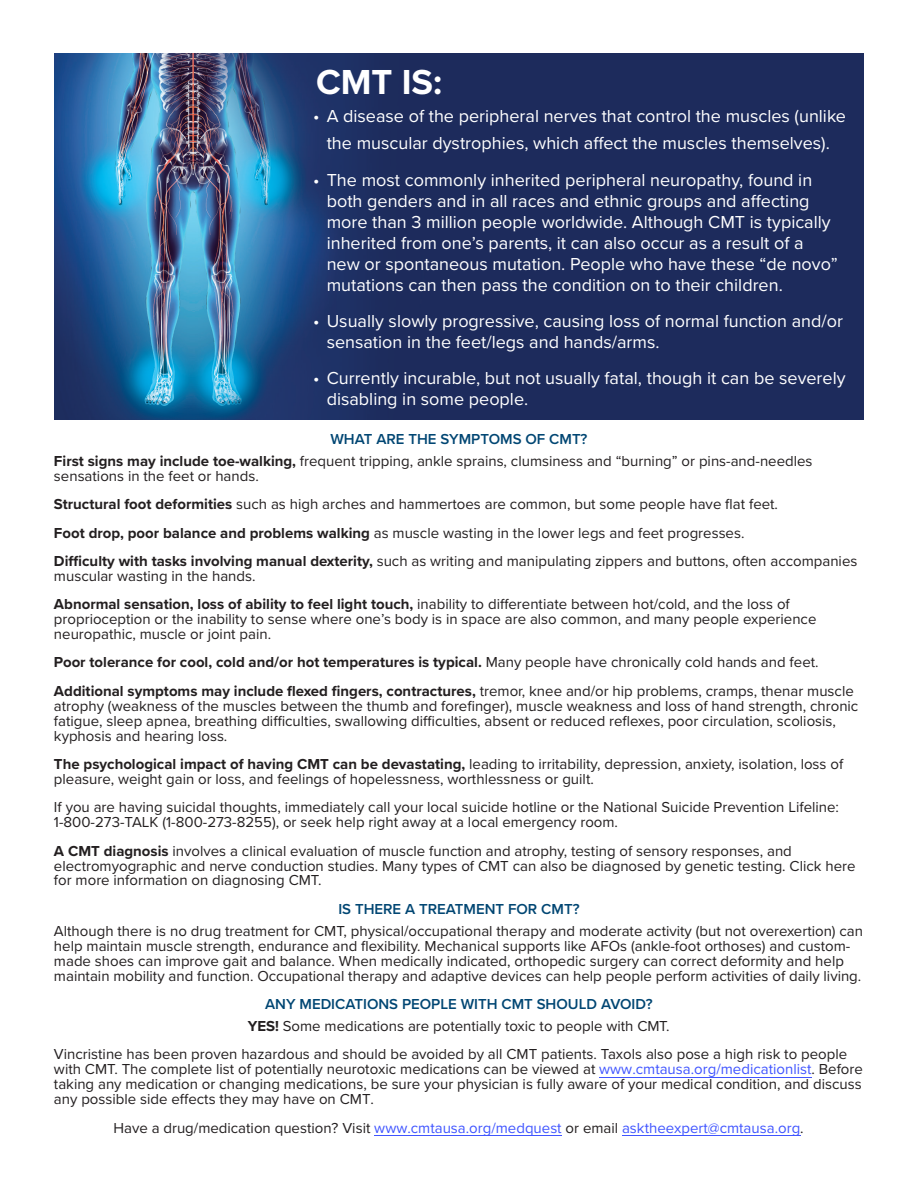
<style>
.page{position:relative;width:918px;height:1188px;background:#fff}
.page>*{position:absolute;margin:0;border:0;box-sizing:border-box;transform-origin:0 0}
.t1{font:700 36px "Proxima Nova";color:#fff}
.t2{font:18px/21px "Proxima Nova";color:#fff}
.t3{font:15px/15px "Proxima Nova";color:#231f20}
.t4{font:700 15px/28.5px "Proxima Nova";color:#231f20}
.t5{font:15px "Proxima Nova";color:#4055ff}
.t6{font:600 15px "Proxima Nova";color:#014673}
.s1{font-weight:600;color:#014673}
.s2{font-weight:700}
.s3{font-weight:400}
.s4{color:#4055ff}
.s5{color:#231f20}
</style>
<div class="page">
<img style="left:54px;top:54px;width:810px;height:365px">
<hr style="left:622px;top:1135px;width:178px;height:1px;background:#4055ff">
<hr style="left:374px;top:1135px;width:188px;height:1px;background:#4055ff">
<hr style="left:599px;top:1077px;width:212px;height:1px;background:#4055ff">
<h1 class="t1" style="left:316px;top:67px;width:128px">CMT IS:</h1>
<p class="t2" style="left:313px;top:104px;width:534px;line-height:27.3px;text-align:center">• A disease of the peripheral nerves that control the muscles (unlike the muscular dystrophies, which affect the muscles themselves).</p>
<p class="t2" style="left:327px;top:170px;width:513px;text-indent:-14px">• The most commonly inherited peripheral neuropathy, found in both genders and in all races and ethnic groups and affecting more than 3 million people worldwide. Although CMT is typically inherited from one’s parents, it can also occur as a result of a new or spontaneous mutation. People who have these “de novo” mutations can then pass the condition on to their children.</p>
<p class="t2" style="left:327px;top:311px;width:518px;text-indent:-14px">• Usually slowly progressive, causing loss of normal function and/or sensation in the feet/legs and hands/arms.</p>
<p class="t2" style="left:327px;top:368px;width:520px;text-indent:-14px">• Currently incurable, but not usually fatal, though it can be severely disabling in some people.</p>
<p class="t3" style="left:54px;top:429px;width:760px;line-height:22px;text-indent:276px"><span class="s1">WHAT ARE THE SYMPTOMS OF CMT?<br></span><span class="s2">First signs may include toe-walking,</span> frequent tripping, ankle sprains, clumsiness and “burning” or pins-and-needles</p>
<p class="t3" style="left:54px;top:462px;width:805px;line-height:28.5px">sensations in the feet or hands.<br><span class="s2">Structural foot deformities</span> such as high arches and hammertoes are common, but some people have flat feet.<br><span class="s2">Foot drop, poor balance and problems walking</span> as muscle wasting in the lower legs and feet progresses.<br><span class="s2">Difficulty with tasks involving manual dexterity,</span> such as writing and manipulating zippers and buttons, often accompanies</p>
<p class="t3" style="left:54px;top:562px;width:737px;line-height:28.5px">muscular wasting in the hands.<br><span class="s2">Abnormal sensation, loss of ability to feel light touch,</span> inability to differentiate between hot/cold, and the loss of</p>
<p class="t3" style="left:54px;top:613px;width:764px">proprioception or the inability to sense where one’s body is in space are also common, and many people experience neuropathic, muscle or joint pain.</p>
<p class="t4" style="left:54px;top:649px;width:801px">Poor tolerance for cool, cold and/or hot temperatures is typical. <span class="s3">Many people have chronically cold hands and feet.<br></span>Additional symptoms may include flexed fingers, contractures, <span class="s3">tremor, knee and/or hip problems, cramps, thenar muscle</span></p>
<p class="t3" style="left:54px;top:699px;width:806px">atrophy (weakness of the muscles between the thumb and forefinger), muscle weakness and loss of hand strength, chronic fatigue, sleep apnea, breathing difficulties, swallowing difficulties, absent or reduced reflexes, poor circulation, scoliosis, kyphosis and hearing loss.</p>
<p class="t3" style="left:54px;top:758px;width:791px"><span class="s2">The psychological impact of having CMT can be devastating,</span> leading to irritability, depression, anxiety, isolation, loss of pleasure, weight gain or loss, and feelings of hopelessness, worthlessness or guilt.</p>
<p class="t3" style="left:54px;top:801px;width:787px">If you are having suicidal thoughts, immediately call your local suicide hotline or the National Suicide Prevention Lifeline:<br>1-800-273-TALK (1-800-273-8255), or seek help right away at a local emergency room.</p>
<p class="t3" style="left:54px;top:844px;width:803px"><span class="s2">A CMT diagnosis</span> involves a clinical evaluation of muscle function and atrophy, testing of sensory responses, and electromyographic and nerve conduction studies. Many types of CMT can also be diagnosed by genetic testing. Click here for more information on diagnosing CMT.</p>
<p class="t6" style="left:338px;top:903px;width:243px">IS THERE A TREATMENT FOR CMT?</p>
<p class="t3" style="left:54px;top:924px;width:811px">Although there is no drug treatment for CMT, physical/occupational therapy and moderate activity (but not overexertion) can help maintain muscle strength, endurance and flexibility. Mechanical supports like AFOs (ankle-foot orthoses) and custom&shy;made shoes can improve gait and balance. When medically indicated, orthopedic surgery can correct deformity and help maintain mobility and function. Occupational therapy and adaptive devices can help people perform activities of daily living.</p>
<p class="t3" style="left:248px;top:994px;width:424px;line-height:21.8px;text-align:center"><span class="s1">ANY MEDICATIONS PEOPLE WITH CMT SHOULD AVOID?<br></span><span class="s2">YES!</span> Some medications are potentially toxic to people with CMT.</p>
<p class="t3" style="left:54px;top:1048px;width:810px">Vincristine has been proven hazardous and should be avoided by all CMT patients. Taxols also pose a high risk to people with CMT. The complete list of potentially neurotoxic medications can be viewed at <span class="s4">www.cmtausa.org/medicationlist</span>. Before taking any medication or changing medications, be sure your physician is fully aware of your medical condition, and discuss any possible side effects they may have on CMT.</p>
<p class="t5" style="left:113px;top:1122px;width:692px"><span class="s5">Have a drug/medication question? Visit</span> www.cmtausa.org/medquest <span class="s5">or email</span> asktheexpert@cmtausa.org<span class="s5">.</span></p>
</div>
